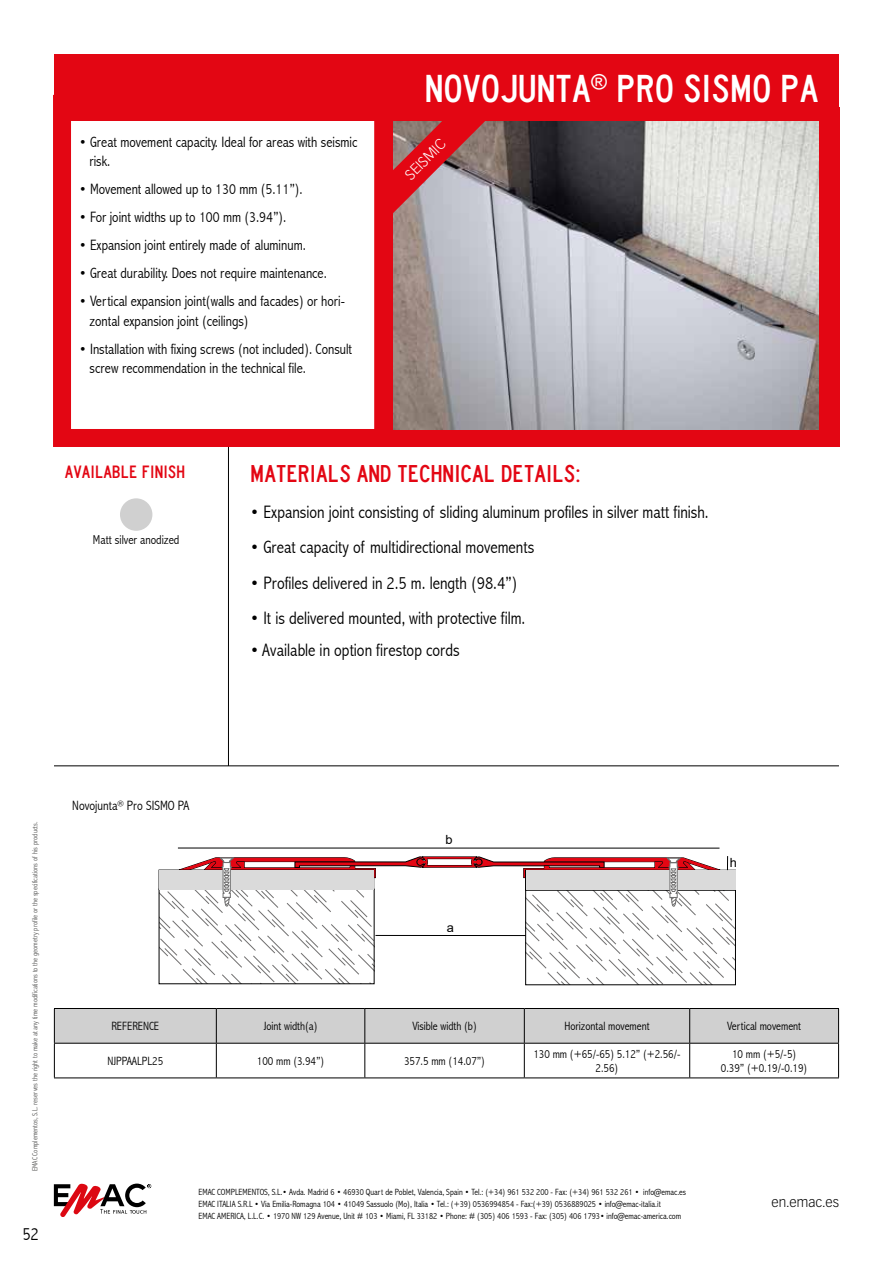
<style>
.page{position:relative;width:893px;height:1263px;background:#fff}
.page>*{position:absolute;margin:0;border:0;box-sizing:border-box;transform-origin:0 0}
.t1{font:36px "laneb";color:#fff}
.t2{font:22.5px "laneb";color:#e30613}
.t3{font:300 condensed 18px "Abadi";color:#000}
.t4{font:16.5px "laneb";color:#e30613}
.t5{font:300 condensed 15px/19.5px "Abadi";color:#000}
.t6{font:300 14.55px "Vectora LT Std";color:#fff}
.t7{font:300 condensed 13.5px "Abadi";color:#000}
.t8{font:300 13.5px "Vectora LT Std";color:#000}
.t9{font:300 condensed 12.9px "Abadi";color:#000}
.t10{font:12.6px "Arial";color:#000}
.t11{font:300 condensed 12px/14.4px "Abadi";color:#000;text-align:center}
.t12{font:300 condensed 9px/12px "Abadi";color:#000}
.t13{font:300 condensed 7.5px "Abadi";color:#575756}
</style>
<div class="page">
<svg style="left:54px;top:1183px;width:97px;height:34px"></svg>
<div style="left:53px;top:95px;width:339px;height:352px;border:18px solid #e30613"></div>
<div style="left:377px;top:107px;width:462px;height:340px;background:#e30613"></div>
<img style="left:393px;top:121px;width:426px;height:308px">
<hr style="left:228px;top:447px;width:1px;height:319px;background:#000">
<hr style="left:54px;top:765px;width:785px;height:1px;background:#000">
<div style="left:54px;top:54px;width:785px;height:66px;background:#e30613"></div>
<div style="left:120px;top:498px;width:32px;height:33px;background:#d0d0d0;border-radius:50%"></div>
<div style="left:55px;top:1009px;width:783px;height:34px;background:#d0d0d0"></div>
<hr style="left:54px;top:1008px;width:162px;height:1px;background:#000">
<hr style="left:54px;top:1009px;width:1px;height:34px;background:#000">
<hr style="left:216px;top:1008px;width:149px;height:1px;background:#000">
<hr style="left:216px;top:1009px;width:1px;height:34px;background:#000">
<hr style="left:365px;top:1008px;width:159px;height:1px;background:#000">
<hr style="left:364px;top:1009px;width:1px;height:34px;background:#000">
<hr style="left:524px;top:1008px;width:166px;height:1px;background:#000">
<hr style="left:524px;top:1009px;width:1px;height:34px;background:#000">
<hr style="left:690px;top:1008px;width:149px;height:1px;background:#000">
<hr style="left:689px;top:1009px;width:1px;height:34px;background:#000">
<hr style="left:838px;top:1009px;width:1px;height:34px;background:#000">
<hr style="left:54px;top:1043px;width:162px;height:1px;background:#000">
<hr style="left:54px;top:1043px;width:1px;height:34px;background:#000">
<hr style="left:216px;top:1043px;width:149px;height:1px;background:#000">
<hr style="left:216px;top:1043px;width:1px;height:34px;background:#000">
<hr style="left:365px;top:1043px;width:159px;height:1px;background:#000">
<hr style="left:364px;top:1043px;width:1px;height:34px;background:#000">
<hr style="left:524px;top:1043px;width:166px;height:1px;background:#000">
<hr style="left:524px;top:1043px;width:1px;height:34px;background:#000">
<hr style="left:690px;top:1043px;width:149px;height:1px;background:#000">
<hr style="left:689px;top:1043px;width:1px;height:34px;background:#000">
<hr style="left:838px;top:1043px;width:1px;height:34px;background:#000">
<hr style="left:54px;top:1077px;width:162px;height:1px;background:#000">
<hr style="left:216px;top:1077px;width:149px;height:1px;background:#000">
<hr style="left:365px;top:1077px;width:159px;height:1px;background:#000">
<hr style="left:524px;top:1077px;width:166px;height:1px;background:#000">
<hr style="left:690px;top:1077px;width:149px;height:1px;background:#000">
<svg style="left:393px;top:121px;width:98px;height:93px"></svg>
<hr style="left:178px;top:848px;width:541px;height:1px;background:#000">
<svg style="left:159px;top:856px;width:576px;height:129px"></svg>
<p class="t5" style="left:90px;top:132px;width:269px;text-indent:-10px">• Great movement capacity. Ideal for areas with seismic risk.</p>
<p class="t5" style="left:79px;top:179px;width:225px">• Movement allowed up to 130 mm (5.11”).</p>
<p class="t5" style="left:79px;top:207px;width:209px">• For joint widths up to 100 mm (3.94”).</p>
<p class="t5" style="left:79px;top:235px;width:228px">• Expansion joint entirely made of aluminum.</p>
<p class="t5" style="left:79px;top:263px;width:249px">• Great durability. Does not require maintenance.</p>
<p class="t5" style="left:90px;top:291px;width:257px;text-indent:-10px">• Vertical expansion joint(walls and facades) or hori&shy;zontal expansion joint (ceilings)</p>
<p class="t5" style="left:90px;top:339px;width:264px;text-indent:-10px">• Installation with fixing screws (not included). Consult screw recommendation in the technical file.</p>
<h1 class="t1" style="left:425px;top:67px;width:395px">NOVOJUNTA<sup>®</sup> PRO SISMO PA</h1>
<p class="t6" style="left:401px;top:171px;width:52px;rotate:-45deg">SEISMIC</p>
<p class="t4" style="left:65px;top:462px;width:122px">AVAILABLE FINISH</p>
<h2 class="t2" style="left:250px;top:460px;width:332px">MATERIALS AND TECHNICAL DETAILS:</h2>
<p class="t9" style="left:93px;top:533px;width:88px">Matt silver anodized</p>
<p class="t3" style="left:250px;top:501px;width:460px">• Expansion joint consisting of sliding aluminum profiles in silver matt finish.</p>
<p class="t3" style="left:250px;top:537px;width:285px">• Great capacity of multidirectional movements</p>
<p class="t3" style="left:250px;top:572px;width:269px">• Profiles delivered in 2.5 m. length (98.4”)</p>
<p class="t3" style="left:250px;top:608px;width:277px">• It is delivered mounted, with protective film.</p>
<p class="t3" style="left:250px;top:639px;width:211px">• Available in option firestop cords</p>
<p class="t13" style="left:31px;top:1171px;width:351px;rotate:-90deg">EMAC Complementos, S.L. reserves the right to make at any time modifications to the geometry profile or the specifications of his products.</p>
<p class="t3" style="left:22px;top:1224px;width:18px">52</p>
<p class="t7" style="left:72px;top:798px;width:118px">Novojunta<sup>®</sup> Pro SISMO PA</p>
<p class="t10" style="left:445px;top:831px;width:9px">b</p>
<p class="t10" style="left:447px;top:919px;width:9px">a</p>
<p class="t10" style="left:730px;top:853px;width:9px">h</p>
<p class="t11" style="left:111px;top:1019px;width:49px">REFERENCE</p>
<p class="t11" style="left:264px;top:1019px;width:55px">Joint width(a)</p>
<p class="t11" style="left:412px;top:1019px;width:66px">Visible width (b)</p>
<p class="t11" style="left:564px;top:1019px;width:87px">Horizontal movement</p>
<p class="t11" style="left:727px;top:1019px;width:76px">Vertical movement</p>
<p class="t11" style="left:107px;top:1053px;width:57px">NJPPAALPL25</p>
<p class="t11" style="left:257px;top:1053px;width:69px">100 mm (3.94”)</p>
<p class="t11" style="left:404px;top:1053px;width:82px">357.5 mm (14.07”)</p>
<p class="t11" style="left:533px;top:1046px;width:149px">130 mm (+65/-65) 5.12” (+2.56/-<br>2.56)</p>
<p class="t11" style="left:721px;top:1046px;width:88px">10 mm (+5/-5)<br>0.39” (+0.19/-0.19)</p>
<p class="t12" style="left:199px;top:1186px;width:489px">EMAC COMPLEMENTOS, S.L.• Avda. Madrid 6 • 46930 Quart de Poblet, Valencia, Spain • Tel.: (+34) 961 532 200 - Fax: (+34) 961 532 261 • info@emac.es<br>EMAC ITALIA S.R.L • Via Emilia-Romagna 104 • 41049 Sassuolo (Mo), Italia • Tel.: (+39) 0536994854 - Fax:(+39) 0536889025 • info@emac-italia.it<br>EMAC AMERICA, L.L.C. • 1970 NW 129 Avenue, Unit # 103 • Miami, FL 33182 • Phone: # (305) 406 1593 - Fax: (305) 406 1793• info@emac-america.com</p>
<p class="t8" style="left:772px;top:1195px;width:69px">en.emac.es</p>
</div>
